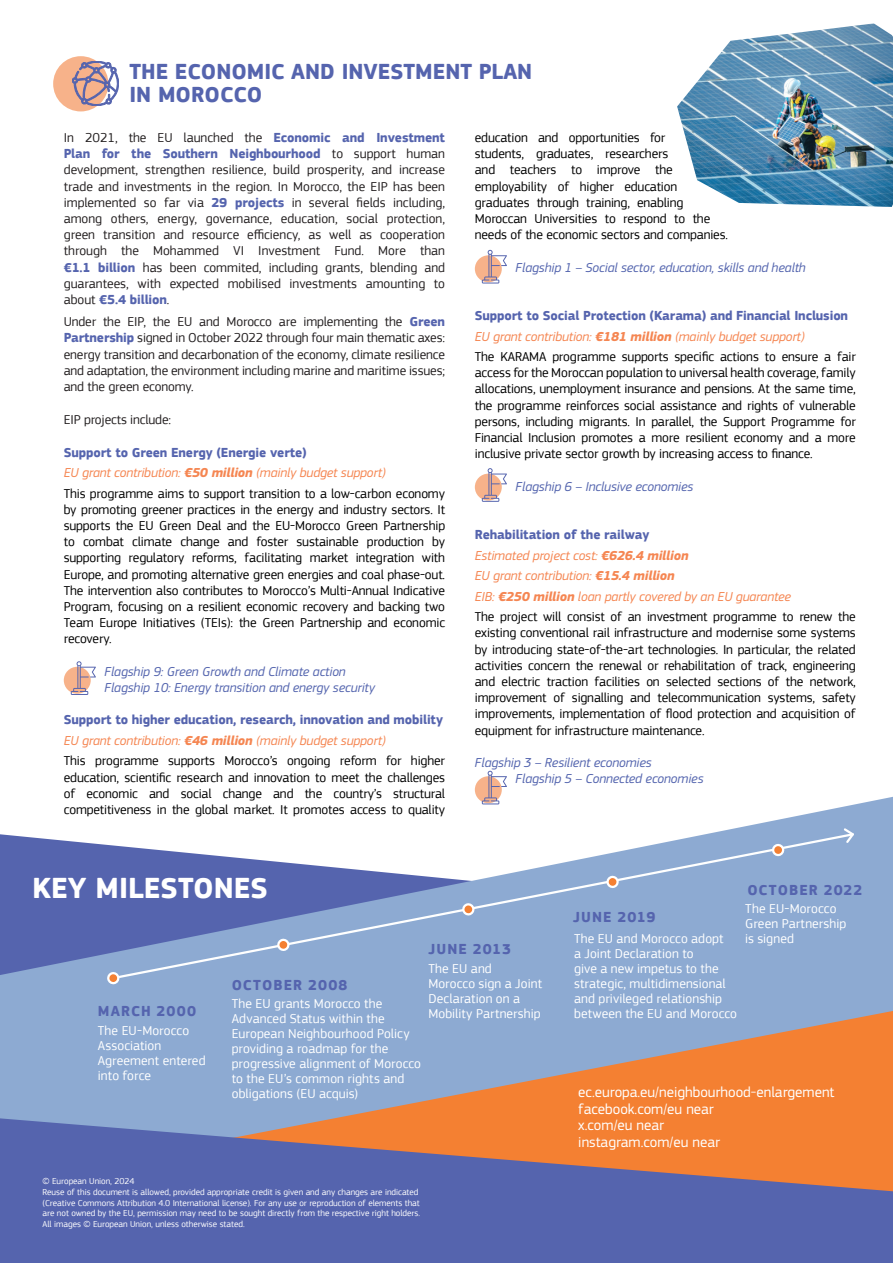
<style>
.page{position:relative;width:893px;height:1263px;background:#fff}
.page>*{position:absolute;margin:0;border:0;box-sizing:border-box;transform-origin:0 0}
.t1{font:700 30px "EC Square Sans Pro";color:#fff}
.t2{font:700 22.5px/22.5px "EC Square Sans Pro";color:#5564ae}
.t3{font:15px/16.5px "EC Square Sans Pro";color:#fff}
.t4{font:700 15px "EC Square Sans Pro";letter-spacing:.07em;color:#5564ae}
.t5{font:13.5px/16.2px "EC Square Sans Pro";letter-spacing:-.01em;color:#000;text-align:justify}
.t6{font:13.5px/16.2px "EC Square Sans Pro";letter-spacing:-.01em;color:#231f20;text-align:justify}
.t7{font:13.5px/15px "EC Square Sans Pro";letter-spacing:.01em;color:#fff}
.t8{font:700 13.5px/20.4px "EC Square Sans Pro";letter-spacing:-.01em;color:#5564ae}
.t9{font:italic 13.5px/16.2px "EC Square Sans Pro";letter-spacing:-.01em;color:#5566af}
.t10{font:italic 13.5px/20.4px "EC Square Sans Pro";letter-spacing:-.01em;color:#f58652}
.t11{font:9px/10.8px "EC Square Sans Pro";color:#fff}
.s1{font-weight:700;color:#5564ae}
.s2{font-style:italic;color:#f58652}
.s3{font-weight:700;font-style:italic;color:#f58652}
.s4{font-weight:400;font-style:italic;color:#f58652}
.s5{font-weight:400;color:#000}
.s6{font-weight:700;font-style:normal;color:#5564ae}
.s7{font-weight:700}
.s8{font-style:normal;color:#000}
</style>
<div class="page">
<svg style="left:0;top:797px;width:893px;height:214px;fill:#8daad2"></svg>
<svg style="left:117px;top:832px;width:738px;height:147px"></svg>
<svg style="left:842px;top:826px;width:14px;height:19px"></svg>
<svg style="left:606px;top:876px;width:13px;height:13px"></svg>
<svg style="left:462px;top:903px;width:13px;height:14px"></svg>
<svg style="left:277px;top:938px;width:13px;height:14px"></svg>
<svg style="left:107px;top:972px;width:12px;height:14px"></svg>
<svg style="left:0;top:1011px;width:893px;height:101px;background:#ab9da2"></svg>
<svg style="left:0;top:1112px;width:893px;height:151px;background:#7d6d91"></svg>
<svg style="left:772px;top:844px;width:12px;height:13px"></svg>
<div style="left:53px;top:56px;width:55px;height:55px;background:#f7b28a;border-radius:50%"></div>
<svg style="left:72px;top:61px;width:47px;height:45px"></svg>
<img style="left:677px;top:23px;width:216px;height:184px">
<svg style="left:64px;top:667px;width:27px;height:27px"></svg>
<svg style="left:71px;top:661px;width:25px;height:34px"></svg>
<svg style="left:475px;top:255px;width:27px;height:27px"></svg>
<svg style="left:482px;top:250px;width:25px;height:33px"></svg>
<div style="left:475px;top:474px;width:27px;height:27px;background:#f7b28a;border-radius:50%"></div>
<svg style="left:482px;top:468px;width:25px;height:34px"></svg>
<svg style="left:475px;top:776px;width:27px;height:27px"></svg>
<svg style="left:482px;top:771px;width:25px;height:33px"></svg>
<h2 class="t2" style="left:129px;top:61px;width:404px">THE ECONOMIC AND INVESTMENT PLAN<br>IN MOROCCO</h2>
<p class="t6" style="left:64px;top:129px;width:383px">In 2021, the EU launched the <span class="s1">Economic and Investment Plan for the Southern Neighbourhood</span> to support human development, strengthen resilience, build prosperity, and increase trade and investments in the region. In Morocco, the EIP has been implemented so far via <span class="s1">29 projects</span> in several fields including, among others, energy, governance, education, social protection, green transition and resource efficiency, as well as cooperation through the Mohammed VI Investment Fund. More than <span class="s1">€1.1 billion</span> has been commited, including grants, blending and guarantees, with expected mobilised investments amounting to about <span class="s1">€5.4 billion</span>.</p>
<p class="t6" style="left:64px;top:314px;width:383px">Under the EIP, the EU and Morocco are implementing the <span class="s1">Green Partnership</span> signed in October 2022 through four main thematic axes: energy transition and decarbonation of the economy, climate resilience and adaptation, the environment including marine and maritime issues; and the green economy.</p>
<p class="t6" style="left:64px;top:412px;width:109px">EIP projects include:</p>
<p class="t5" style="left:64px;top:442px;width:383px;line-height:20.4px;text-align:left"><span class="s1">Support to Green Energy (Energie verte)<br></span><span class="s2">EU grant contribution:</span> <span class="s3">€50 million</span> <span class="s2">(mainly budget support)<br></span>This programme aims to support transition to a low-carbon economy</p>
<p class="t5" style="left:64px;top:501px;width:383px">by promoting greener practices in the energy and industry sectors. It supports the EU Green Deal and the EU-Morocco Green Partnership to combat climate change and foster sustainable production by supporting regulatory reforms, facilitating market integration with Europe, and promoting alternative green energies and coal phase-out.<br>The intervention also contributes to Morocco’s Multi-Annual Indicative Program, focusing on a resilient economic recovery and backing two Team Europe Initiatives (TEIs): the Green Partnership and economic recovery.</p>
<p class="t9" style="left:104px;top:663px;width:272px">Flagship 9: Green Growth and Climate action<br>Flagship 10: Energy transition and energy security</p>
<p class="t8" style="left:64px;top:710px;width:383px">Support to higher education, research, innovation and mobility<br><span class="s4">EU grant contribution:</span> <span class="s2">€46 million</span> <span class="s4">(mainly budget support)<br></span><span class="s5">This programme supports Morocco’s ongoing reform for higher</span></p>
<p class="t5" style="left:64px;top:769px;width:383px">education, scientific research and innovation to meet the challenges of economic and social change and the country’s structural competitiveness in the global market. It promotes access to quality</p>
<p class="t5" style="left:475px;top:129px;width:255px;text-align:left">education and opportunities for<br>students, graduates, researchers<br>and teachers to improve the employability of higher education graduates through training, enabling Moroccan Universities to respond to the needs of the economic sectors and companies.</p>
<p class="t9" style="left:515px;top:259px;width:292px">Flagship 1 – Social sector, education, skills and health</p>
<p class="t8" style="left:475px;top:306px;width:382px">Support to Social Protection (Karama) and Financial Inclusion<br><span class="s4">EU grant contribution:</span> <span class="s2">€181 million</span> <span class="s4">(mainly budget support)<br></span><span class="s5">The KARAMA programme supports specific actions to ensure a fair</span></p>
<p class="t5" style="left:475px;top:365px;width:382px">access for the Moroccan population to universal health coverage, family allocations, unemployment insurance and pensions. At the same time, the programme reinforces social assistance and rights of vulnerable persons, including migrants. In parallel, the Support Programme for Financial Inclusion promotes a more resilient economy and a more inclusive private sector growth by increasing access to finance.</p>
<p class="t9" style="left:515px;top:478px;width:179px">Flagship 6 – Inclusive economies</p>
<p class="t10" style="left:475px;top:525px;width:382px"><span class="s6">Rehabilitation of the railway<br></span>Estimated project cost: <span class="s7">€626.4 million<br></span>EU grant contribution: <span class="s7">€15.4 million<br></span>EIB: <span class="s7">€250 million</span> loan partly covered by an EU guarantee<br><span class="s8">The project will consist of an investment programme to renew the</span></p>
<p class="t5" style="left:475px;top:625px;width:382px">existing conventional rail infrastructure and modernise some systems by introducing state-of-the-art technologies. In particular, the related activities concern the renewal or rehabilitation of track, engineering and electric traction facilities on selected sections of the network, improvement of signalling and telecommunication systems, safety improvements, implementation of flood protection and acquisition of equipment for infrastructure maintenance.</p>
<p class="t9" style="left:515px;top:754px;width:190px;text-indent:-41px">Flagship 3 – Resilient economies<br>Flagship 5 – Connected economies</p>
<h1 class="t1" style="left:33px;top:870px;width:237px">KEY MILESTONES</h1>
<p class="t4" style="left:428px;top:940px;width:84px">JUNE 2013</p>
<p class="t7" style="left:428px;top:961px;width:115px">The EU and<br>Morocco sign a Joint<br>Declaration on a<br>Mobility Partnership</p>
<p class="t4" style="left:232px;top:976px;width:117px">OCTOBER 2008</p>
<p class="t4" style="left:98px;top:1002px;width:100px">MARCH 2000</p>
<p class="t7" style="left:232px;top:996px;width:191px">The EU grants Morocco the<br>Advanced Status within the<br>European Neighbourhood Policy providing a roadmap for the progressive alignment of Morocco to the EU’s common rights and obligations (EU acquis)</p>
<p class="t7" style="left:98px;top:1023px;width:109px">The EU-Morocco<br>Association<br>Agreement entered into force</p>
<p class="t11" style="left:43px;top:1176px;width:379px">© European Union, 2024<br>Reuse of this document is allowed, provided appropriate credit is given and any changes are indicated (Creative Commons Attribution 4.0 International license). For any use or reproduction of elements that are not owned by the EU, permission may need to be sought directly from the respective right holders.<br>All images © European Union, unless otherwise stated.</p>
<p class="t4" style="left:573px;top:908px;width:84px">JUNE 2019</p>
<p class="t7" style="left:574px;top:931px;width:165px">The EU and Morocco adopt<br>a Joint Declaration to<br>give a new impetus to the strategic, multidimensional and privileged relationship between the EU and Morocco</p>
<p class="t4" style="left:747px;top:881px;width:117px">OCTOBER 2022</p>
<p class="t7" style="left:745px;top:901px;width:103px">The EU-Morocco<br>Green Partnership is signed</p>
<p class="t3" style="left:578px;top:1084px;width:258px">ec.europa.eu/neighbourhood-enlargement facebook.com/eu near<br>x.com/eu near<br>instagram.com/eu near</p>
</div>
